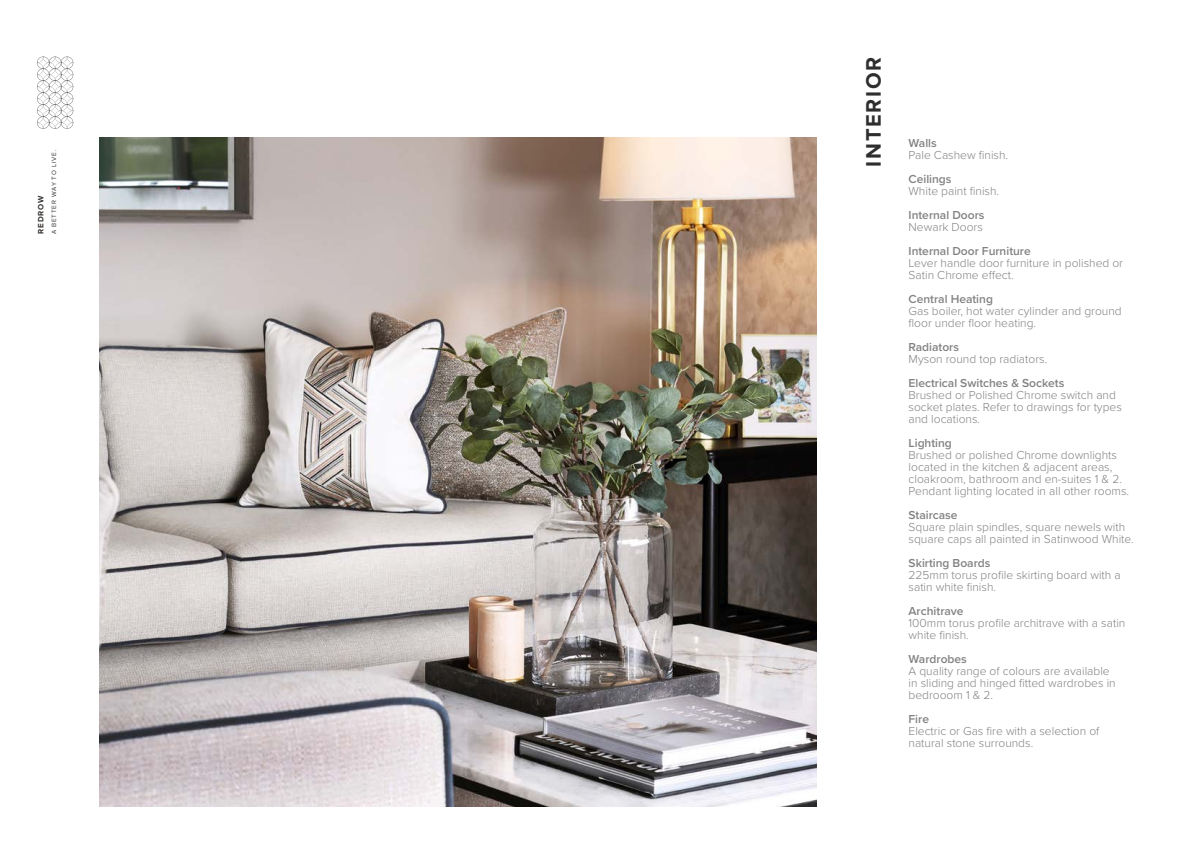
<style>
.page{position:relative;width:1191px;height:842px;background:#fff}
.page>*{position:absolute;margin:0;border:0;box-sizing:border-box;transform-origin:0 0}
.t1{font:700 21.8px "Proxima Nova";letter-spacing:.08em;color:#2e2e2e}
.t2{font:300 12px/12px "Proxima Nova";color:#828282}
.t3{font:600 12px "Proxima Nova";color:#828282}
.t4{font:700 8px "Proxima Nova";letter-spacing:.115em;color:#36322f}
.t5{font:6.4px "Proxima Nova";letter-spacing:.13em;color:#36322f}
</style>
<div class="page">
<img style="left:99px;top:138px;width:718px;height:668px">
<svg style="left:37px;top:57px;width:36px;height:72px"></svg>
<p class="t4" style="left:35px;top:234px;width:40px;rotate:-90deg">REDROW</p>
<p class="t5" style="left:49px;top:234px;width:86px;rotate:-90deg">A BETTER WAY TO LIVE.</p>
<h1 class="t1" style="left:857px;top:167px;width:112px;rotate:-90deg">INTERIOR</h1>
<p class="t3" style="left:908px;top:134px;width:30px">Walls</p>
<p class="t2" style="left:908px;top:148px;width:101px">Pale Cashew finish.</p>
<p class="t3" style="left:908px;top:170px;width:44px">Ceilings</p>
<p class="t2" style="left:908px;top:184px;width:92px">White paint finish.</p>
<p class="t3" style="left:908px;top:206px;width:77px">Internal Doors</p>
<p class="t2" style="left:908px;top:220px;width:76px">Newark Doors</p>
<p class="t3" style="left:908px;top:242px;width:124px">Internal Door Furniture</p>
<p class="t2" style="left:908px;top:256px;width:216px">Lever handle door furniture in polished or<br>Satin Chrome effect.</p>
<p class="t3" style="left:908px;top:290px;width:86px">Central Heating</p>
<p class="t2" style="left:908px;top:304px;width:215px">Gas boiler, hot water cylinder and ground floor under floor heating.</p>
<p class="t3" style="left:908px;top:338px;width:52px">Radiators</p>
<p class="t2" style="left:908px;top:352px;width:140px">Myson round top radiators.</p>
<p class="t3" style="left:908px;top:374px;width:157px">Electrical Switches &amp; Sockets</p>
<p class="t2" style="left:908px;top:388px;width:215px">Brushed or Polished Chrome switch and socket plates. Refer to drawings for types and locations.</p>
<p class="t3" style="left:908px;top:434px;width:45px">Lighting</p>
<p class="t2" style="left:908px;top:448px;width:222px">Brushed or polished Chrome downlights located in the kitchen &amp; adjacent areas, cloakroom, bathroom and en-suites 1 &amp; 2.<br>Pendant lighting located in all other rooms.</p>
<p class="t3" style="left:908px;top:506px;width:51px">Staircase</p>
<p class="t2" style="left:908px;top:520px;width:227px">Square plain spindles, square newels with square caps all painted in Satinwood White.</p>
<p class="t3" style="left:908px;top:554px;width:83px">Skirting Boards</p>
<p class="t2" style="left:908px;top:568px;width:214px">225mm torus profile skirting board with a satin white finish.</p>
<p class="t3" style="left:908px;top:602px;width:57px">Architrave</p>
<p class="t2" style="left:908px;top:616px;width:218px">100mm torus profile architrave with a satin white finish.</p>
<p class="t3" style="left:908px;top:650px;width:60px">Wardrobes</p>
<p class="t2" style="left:908px;top:664px;width:209px">A quality range of colours are available in sliding and hinged fitted wardrobes in bedrooom 1 &amp; 2.</p>
<p class="t3" style="left:908px;top:710px;width:22px">Fire</p>
<p class="t2" style="left:908px;top:724px;width:192px">Electric or Gas fire with a selection of natural stone surrounds.</p>
</div>
